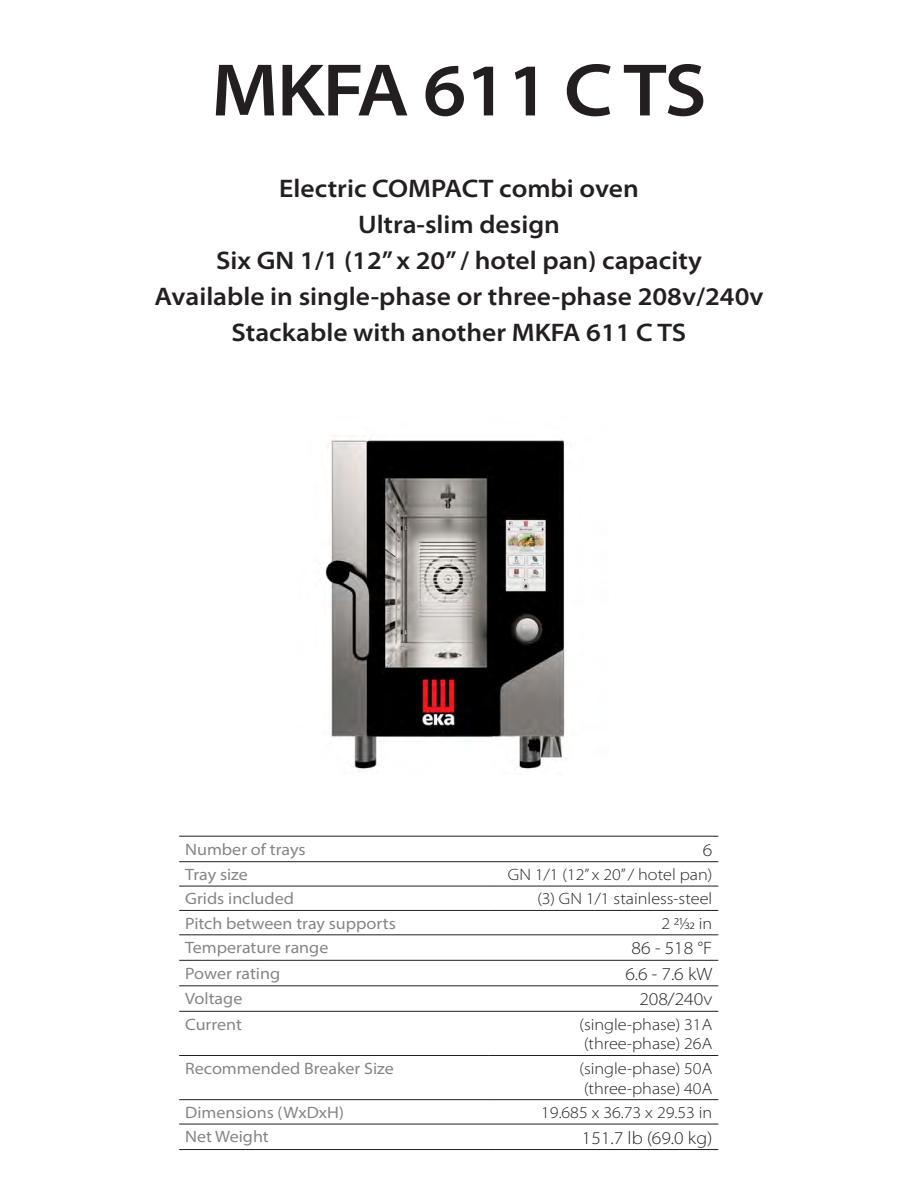
<style>
.page{position:relative;width:918px;height:1188px;background:#fff}
.page>*{position:absolute;margin:0;border:0;box-sizing:border-box;transform-origin:0 0}
.t1{font:600 semi-expanded 75px "Myriad Pro";letter-spacing:-.02em;color:#231f20}
.t2{font:600 semi-expanded 25.5px "Myriad Pro";color:#231f20}
.t3{font:300 semi-expanded 18px "Myriad Pro";color:#231f20}
.t4{font:semi-expanded 16.5px "Myriad Pro";color:#828487}
.t5{font:300 semi-expanded 16.5px "Myriad Pro";color:#231f20}
</style>
<div class="page">
<img style="left:325px;top:436px;width:241px;height:336px">
<hr style="left:179px;top:861px;width:309px;height:1px;background:#231f20">
<hr style="left:488px;top:861px;width:230px;height:1px;background:#231f20">
<hr style="left:179px;top:886px;width:309px;height:1px;background:#231f20">
<hr style="left:488px;top:886px;width:230px;height:1px;background:#231f20">
<hr style="left:179px;top:910px;width:309px;height:1px;background:#231f20">
<hr style="left:488px;top:910px;width:230px;height:1px;background:#231f20">
<hr style="left:179px;top:935px;width:309px;height:1px;background:#231f20">
<hr style="left:488px;top:935px;width:230px;height:1px;background:#231f20">
<hr style="left:179px;top:960px;width:309px;height:1px;background:#231f20">
<hr style="left:488px;top:960px;width:230px;height:1px;background:#231f20">
<hr style="left:179px;top:986px;width:309px;height:1px;background:#231f20">
<hr style="left:488px;top:986px;width:230px;height:1px;background:#231f20">
<hr style="left:179px;top:1011px;width:309px;height:1px;background:#231f20">
<hr style="left:488px;top:1011px;width:230px;height:1px;background:#231f20">
<hr style="left:179px;top:1055px;width:309px;height:1px;background:#231f20">
<hr style="left:488px;top:1055px;width:230px;height:1px;background:#231f20">
<hr style="left:179px;top:1099px;width:309px;height:1px;background:#231f20">
<hr style="left:488px;top:1099px;width:230px;height:1px;background:#231f20">
<hr style="left:179px;top:1124px;width:309px;height:1px;background:#231f20">
<hr style="left:488px;top:1124px;width:230px;height:1px;background:#231f20">
<hr style="left:179px;top:1149px;width:309px;height:1px;background:#231f20">
<hr style="left:488px;top:1149px;width:230px;height:1px;background:#231f20">
<hr style="left:179px;top:836px;width:309px;height:1px;background:#231f20">
<hr style="left:488px;top:836px;width:230px;height:1px;background:#231f20">
<p class="t1" style="left:211px;top:42px;width:497px">MKFA 611 C TS</p>
<p class="t2" style="left:279px;top:172px;width:361px">Electric COMPACT combi oven</p>
<p class="t2" style="left:358px;top:208px;width:203px">Ultra-slim design</p>
<p class="t2" style="left:216px;top:244px;width:487px">Six GN 1/1 (12” x 20” / hotel pan) capacity</p>
<p class="t2" style="left:154px;top:280px;width:611px">Available in single-phase or three-phase 208v/240v</p>
<p class="t2" style="left:232px;top:316px;width:456px">Stackable with another MKFA 611 C TS</p>
<p class="t4" style="left:185px;top:839px;width:122px">Number of trays</p>
<p class="t3" style="left:703px;top:839px;width:11px">6</p>
<p class="t4" style="left:185px;top:864px;width:64px">Tray size</p>
<p class="t5" style="left:508px;top:865px;width:206px">GN 1/1 (12” x 20” / hotel pan)</p>
<p class="t4" style="left:185px;top:889px;width:110px">Grids included</p>
<p class="t5" style="left:537px;top:889px;width:176px">(3) GN 1/1 stainless-steel</p>
<p class="t4" style="left:185px;top:913px;width:212px">Pitch between tray supports</p>
<p class="t5" style="left:662px;top:913px;width:52px">2 21/32 in</p>
<p class="t4" style="left:185px;top:937px;width:145px">Temperature range</p>
<p class="t3" style="left:632px;top:937px;width:82px">86 - 518 °F</p>
<p class="t4" style="left:185px;top:963px;width:96px">Power rating</p>
<p class="t3" style="left:625px;top:963px;width:88px">6.6 - 7.6 kW</p>
<p class="t4" style="left:185px;top:988px;width:59px">Voltage</p>
<p class="t3" style="left:639px;top:988px;width:74px">208/240v</p>
<p class="t4" style="left:185px;top:1014px;width:58px">Current</p>
<p class="t5" style="left:580px;top:1014px;width:134px">(single-phase) 31A</p>
<p class="t5" style="left:584px;top:1034px;width:130px">(three-phase) 26A</p>
<p class="t4" style="left:185px;top:1058px;width:210px">Recommended Breaker Size</p>
<p class="t5" style="left:580px;top:1058px;width:134px">(single-phase) 50A</p>
<p class="t5" style="left:584px;top:1078px;width:130px">(three-phase) 40A</p>
<p class="t4" style="left:185px;top:1102px;width:160px">Dimensions (WxDxH)</p>
<p class="t5" style="left:541px;top:1103px;width:173px">19.685 x 36.73 x 29.53 in</p>
<p class="t4" style="left:185px;top:1127px;width:85px">Net Weight</p>
<p class="t3" style="left:582px;top:1127px;width:132px">151.7 lb (69.0 kg)</p>
</div>
